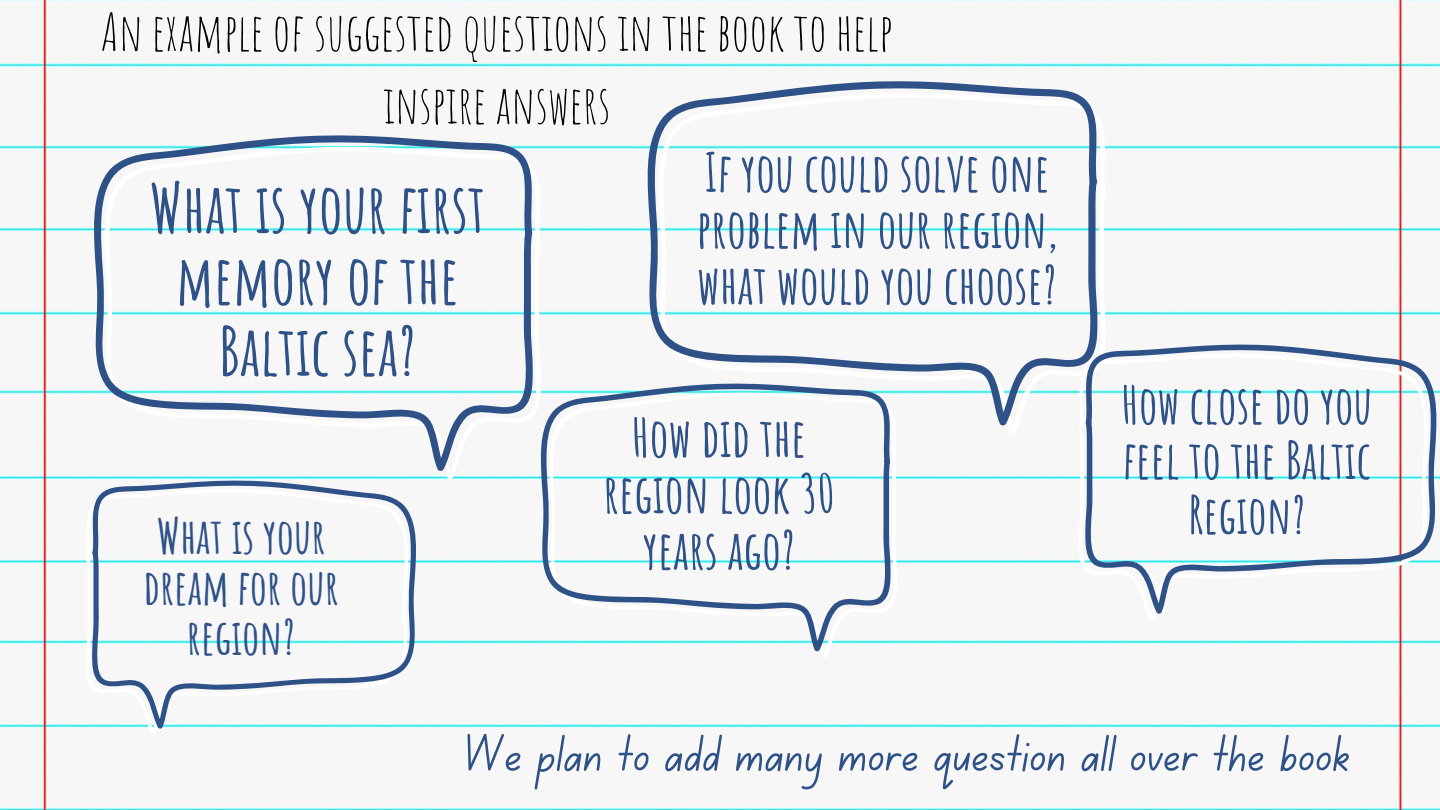
<style>
.page{position:relative;width:1440px;height:810px;background:#fff}
.page>*{position:absolute;margin:0;border:0;box-sizing:border-box;transform-origin:0 0}
.t1{font:700 67.5px/71.3px "Amatic SC";color:#2e5187;text-align:center}
.t2{font:700 53.2px/56.2px "Amatic SC";color:#2e5187;text-align:center}
.t3{font:52.7px "Canva School Font";color:#2e5187}
.t4{font:700 52.1px/55px "Amatic SC";color:#2e5187;text-align:center}
.t5{font:52px/72.8px "Amatic SC";color:#000;text-align:center}
.t6{font:700 48px/50.7px "Amatic SC";color:#2e5187;text-align:center}
</style>
<div class="page">
<img style="left:0;top:0;width:1440px;height:810px">
<svg style="left:104px;top:146px;width:437px;height:334px"></svg>
<svg style="left:94px;top:135px;width:439px;height:337px"></svg>
<svg style="left:549px;top:435px;width:348px;height:224px"></svg>
<svg style="left:541px;top:383px;width:350px;height:269px"></svg>
<svg style="left:86px;top:488px;width:323px;height:247px"></svg>
<svg style="left:92px;top:480px;width:324px;height:249px"></svg>
<svg style="left:658px;top:92px;width:448px;height:343px"></svg>
<svg style="left:648px;top:81px;width:450px;height:345px"></svg>
<svg style="left:1079px;top:353px;width:349px;height:268px"></svg>
<svg style="left:1085px;top:344px;width:351px;height:270px"></svg>
<p class="t5" style="left:100px;top:-5px;width:794px">An example of suggested questions in the book to help inspire answers</p>
<p class="t1" style="left:150px;top:172px;width:337px">What is your first memory of the<br>Baltic sea?</p>
<p class="t6" style="left:143px;top:510px;width:197px">What is your dream for our region?</p>
<p class="t2" style="left:696px;top:143px;width:363px;text-align:left">If you could solve one problem in our region, what would you choose?</p>
<p class="t2" style="left:603px;top:409px;width:233px">How did the region look 30 years ago?</p>
<p class="t4" style="left:1122px;top:377px;width:252px">How close do you feel to the Baltic<br>Region?</p>
<p class="t3" style="left:464px;top:731px;width:888px">We plan to add many more question all over the book</p>
</div>
